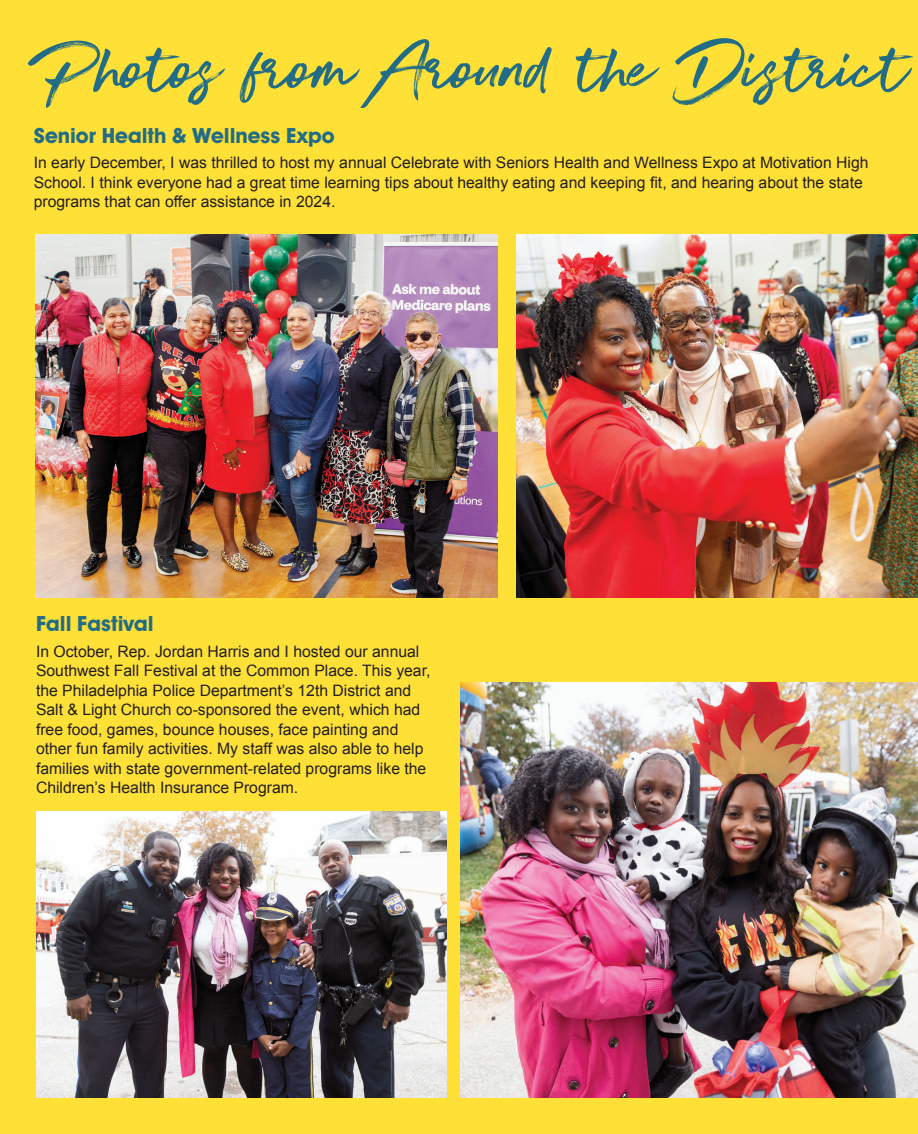
<style>
.page{position:relative;width:918px;height:1134px;background:#ffe037}
.page>*{position:absolute;margin:0;border:0;box-sizing:border-box;transform-origin:0 0}
.t1{font:82.8px "Super Fly One";color:#226d85}
.t2{font:21px "Avant Guard Bold SWFTE";color:#226d85}
.t3{font:15.75px/19.5px "Arial";color:#231f20}
</style>
<div class="page">
<img style="left:517px;top:235px;width:401px;height:363px">
<img style="left:460px;top:683px;width:458px;height:415px">
<img style="left:36px;top:235px;width:462px;height:363px">
<img style="left:36px;top:812px;width:411px;height:286px">
<hr style="left:0;top:320px;width:1px;height:814px;background:#daebec">
<h1 class="t1" style="left:41px;top:20px;width:869px">Photos from Around the District</h1>
<h2 class="t2" style="left:34px;top:123px;width:302px">Senior Health &amp; Wellness Expo</h2>
<p class="t3" style="left:34px;top:153px;width:836px">In early December, I was thrilled to host my annual Celebrate with Seniors Health and Wellness Expo at Motivation High<br>School. I think everyone had a great time learning tips about healthy eating and keeping fit, and hearing about the state programs that can offer assistance in 2024.</p>
<h2 class="t2" style="left:36px;top:611px;width:119px">Fall Fastival</h2>
<p class="t3" style="left:36px;top:641px;width:396px">In October, Rep. Jordan Harris and I hosted our annual Southwest Fall Festival at the Common Place. This year, the Philadelphia Police Department’s 12th District and Salt &amp; Light Church co-sponsored the event, which had free food, games, bounce houses, face painting and other fun family activities. My staff was also able to help families with state government-related programs like the Children’s Health Insurance Program.</p>
</div>
